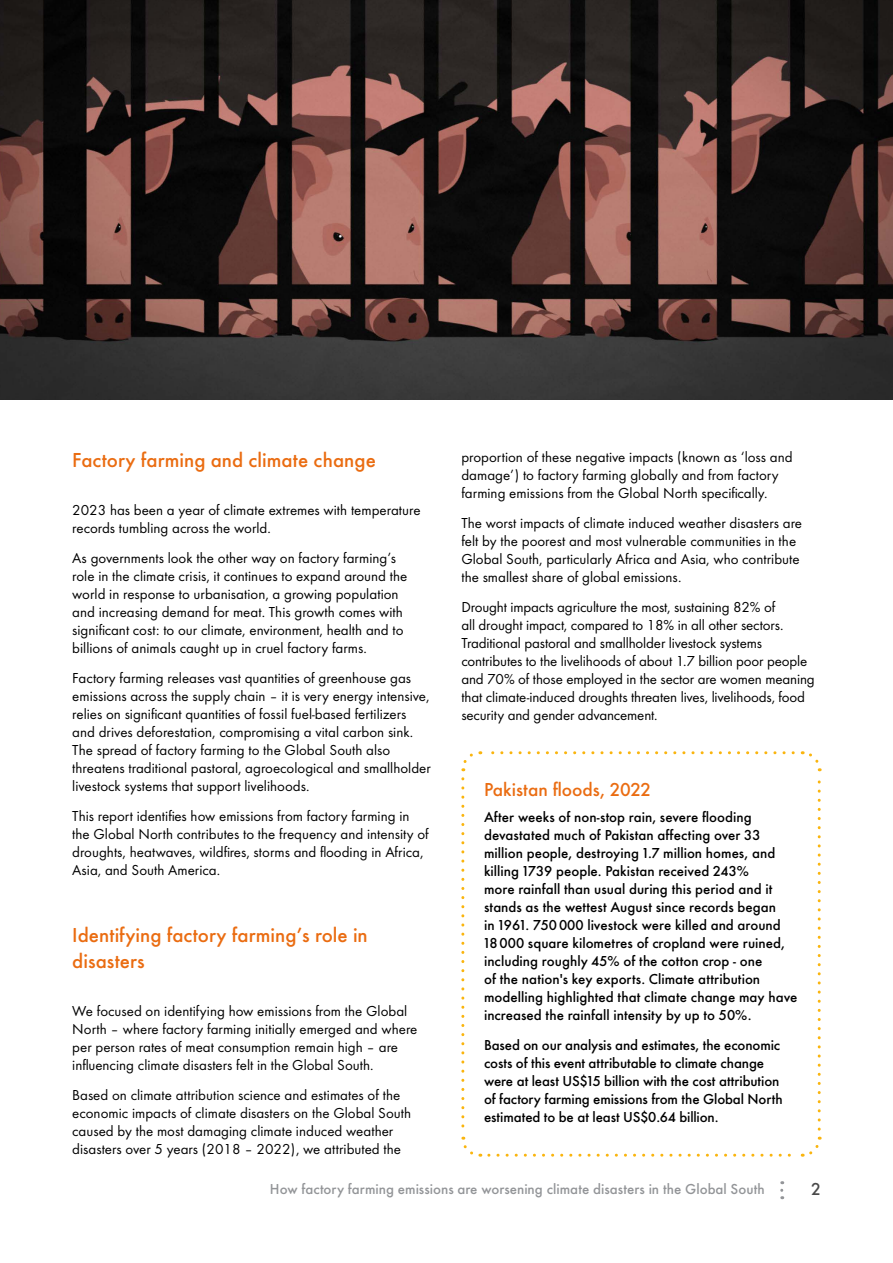
<style>
.page{position:relative;width:893px;height:1263px;background:#fff}
.page>*{position:absolute;margin:0;border:0;box-sizing:border-box;transform-origin:0 0}
.t1{font:500 21px/25.2px "Futura Round";color:#ea6c11}
.t2{font:500 19.5px "Futura Round";color:#ea6c11}
.t3{font:500 18px "Futura Round";color:#4a4a4a}
.t4{font:15px/18px "Futura Round";color:#000}
.t5{font:500 15px/18px "Futura Round";color:#000}
.t6{font:500 15px "Futura Round";color:#939598}
</style>
<div class="page">
<svg style="left:780px;top:1190px;width:3px;height:9px"></svg>
<img style="left:0;top:0;width:893px;height:400px">
<svg style="left:461px;top:779px;width:20px;height:378px"></svg>
<svg style="left:489px;top:1137px;width:333px;height:20px"></svg>
<svg style="left:802px;top:751px;width:19px;height:378px"></svg>
<svg style="left:461px;top:751px;width:332px;height:20px"></svg>
<h1 class="t1" style="left:72px;top:446px;width:305px">Factory farming and climate change</h1>
<p class="t4" style="left:72px;top:500px;width:350px">2023 has been a year of climate extremes with temperature records tumbling across the world.</p>
<p class="t4" style="left:72px;top:548px;width:337px">As governments look the other way on factory farming’s role in the climate crisis, it continues to expand around the world in response to urbanisation, a growing population and increasing demand for meat. This growth comes with significant cost: to our climate, environment, health and to billions of animals caught up in cruel factory farms.</p>
<p class="t4" style="left:72px;top:668px;width:360px">Factory farming releases vast quantities of greenhouse gas emissions across the supply chain – it is very energy intensive, relies on significant quantities of fossil fuel-based fertilizers and drives deforestation, compromising a vital carbon sink.<br>The spread of factory farming to the Global South also threatens traditional pastoral, agroecological and smallholder livestock systems that support livelihoods.</p>
<p class="t4" style="left:72px;top:806px;width:358px">This report identifies how emissions from factory farming in the Global North contributes to the frequency and intensity of droughts, heatwaves, wildfires, storms and flooding in Africa, Asia, and South America.</p>
<h1 class="t1" style="left:72px;top:921px;width:297px">Identifying factory farming’s role in disasters</h1>
<p class="t4" style="left:72px;top:1000px;width:347px">We focused on identifying how emissions from the Global North – where factory farming initially emerged and where per person rates of meat consumption remain high – are influencing climate disasters felt in the Global South.</p>
<p class="t4" style="left:72px;top:1084px;width:340px">Based on climate attribution science and estimates of the economic impacts of climate disasters on the Global South caused by the most damaging climate induced weather disasters over 5 years (2018 – 2022), we attributed the</p>
<p class="t4" style="left:461px;top:447px;width:333px">proportion of these negative impacts (known as ‘loss and damage’) to factory farming globally and from factory farming emissions from the Global North specifically.</p>
<p class="t4" style="left:461px;top:513px;width:342px">The worst impacts of climate induced weather disasters are felt by the poorest and most vulnerable communities in the Global South, particularly Africa and Asia, who contribute the smallest share of global emissions.</p>
<p class="t4" style="left:461px;top:597px;width:355px">Drought impacts agriculture the most, sustaining 82% of<br>all drought impact, compared to 18% in all other sectors.<br>Traditional pastoral and smallholder livestock systems contributes to the livelihoods of about 1.7 billion poor people and 70% of those employed in the sector are women meaning that climate-induced droughts threaten lives, livelihoods, food security and gender advancement.</p>
<h2 class="t2" style="left:484px;top:775px;width:168px">Pakistan floods, 2022</h2>
<p class="t5" style="left:484px;top:807px;width:315px">After weeks of non-stop rain, severe flooding devastated much of Pakistan affecting over 33 million people, destroying 1.7 million homes, and killing 1739 people. Pakistan received 243%<br>more rainfall than usual during this period and it stands as the wettest August since records began<br>in 1961. 750000 livestock were killed and around 18000 square kilometres of cropland were ruined, including roughly 45% of the cotton crop - one<br>of the nation's key exports. Climate attribution modelling highlighted that climate change may have increased the rainfall intensity by up to 50%.</p>
<p class="t5" style="left:484px;top:1035px;width:300px">Based on our analysis and estimates, the economic costs of this event attributable to climate change were at least US$15 billion with the cost attribution of factory farming emissions from the Global North estimated to be at least US$0.64 billion.</p>
<p class="t6" style="left:270px;top:1178px;width:496px">How factory farming emissions are worsening climate disasters in the Global South</p>
<p class="t3" style="left:811px;top:1176px;width:11px">2</p>
</div>
